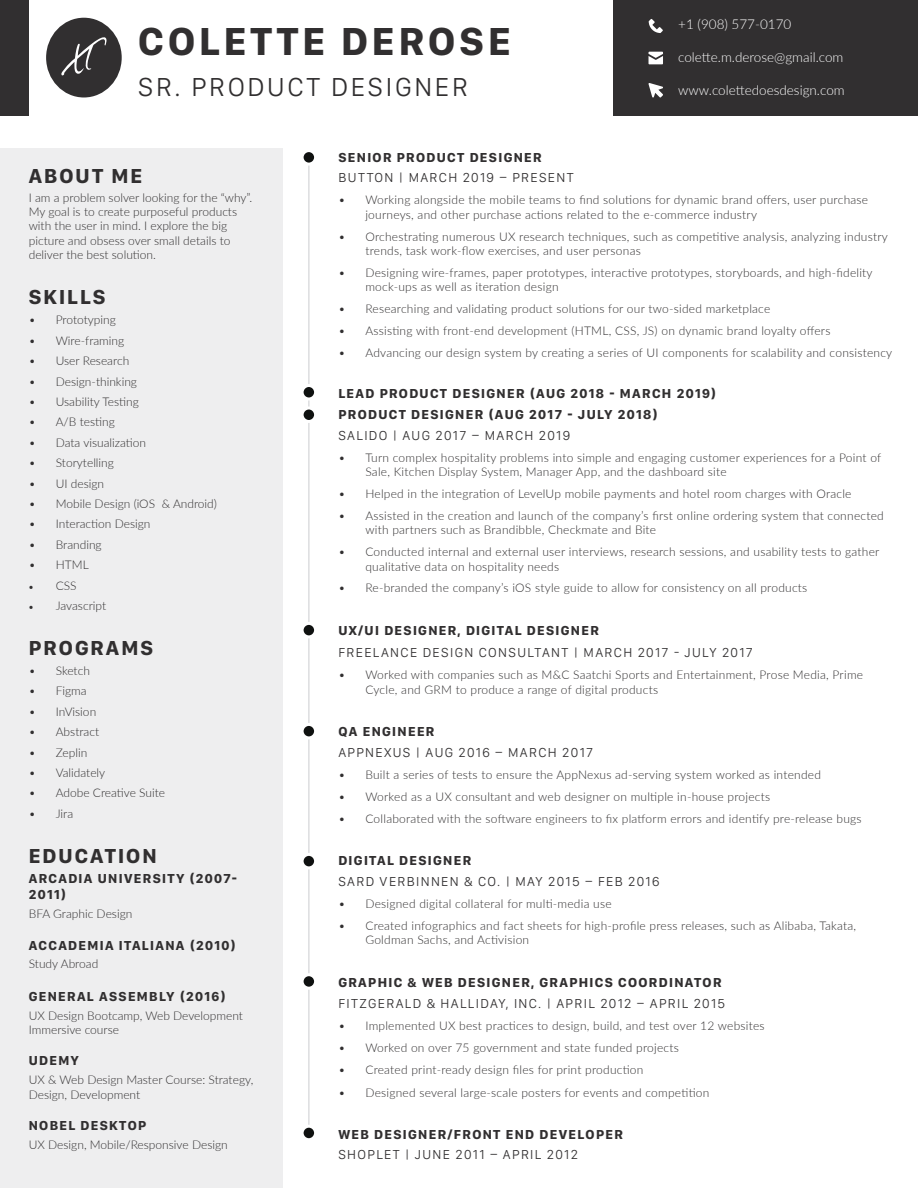
<style>
.page{position:relative;width:918px;height:1188px;background:#fff}
.page>*{position:absolute;margin:0;border:0;box-sizing:border-box;transform-origin:0 0}
.t1{font:700 40.5px "SF Compact Display";letter-spacing:.1em;color:#312f30}
.t2{font:300 27px "SF Compact Display";letter-spacing:.1em;color:#312f30}
.t3{font:700 21px "SF Compact Display";letter-spacing:.1em;color:#312f30}
.t4{font:700 13.5px/20.7px "SF Compact Display";letter-spacing:.1em;color:#312f30}
.t5{font:300 13.5px "SF Compact Display";letter-spacing:.1em;color:#312f30}
.t6{font:300 13.5px "Lato";color:#fff}
.t7{font:300 12px/14.4px "Lato";letter-spacing:.02em;color:#312f30}
.t8{font:300 12px/14.4px "Lato";color:#312f30}
.s1{font-family:"Minion Pro";font-weight:400}
</style>
<div class="page">
<hr style="left:308px;top:157px;width:2px;height:983px;background:#dcdddf">
<div style="left:0;top:149px;width:283px;height:1039px;background:#eeeeef"></div>
<svg style="left:46px;top:18px;width:76px;height:79px"></svg>
<div style="left:614px;top:0;width:304px;height:115px;background:#312f30"></div>
<div style="left:0;top:0;width:29px;height:115px;background:#312f30"></div>
<svg style="left:649px;top:19px;width:14px;height:14px"></svg>
<svg style="left:648px;top:83px;width:15px;height:15px"></svg>
<svg style="left:649px;top:52px;width:14px;height:12px"></svg>
<div style="left:302px;top:151px;width:14px;height:13px;background:#0f1110;border-radius:50%"></div>
<div style="left:301px;top:149px;width:16px;height:17px;border:3px solid #fff;border-radius:50%"></div>
<div style="left:302px;top:386px;width:14px;height:13px;background:#0f1110;border-radius:50%"></div>
<div style="left:301px;top:384px;width:16px;height:16px;border:3px solid #fff;border-radius:50%"></div>
<div style="left:302px;top:408px;width:14px;height:14px;background:#0f1110;border-radius:50%"></div>
<div style="left:301px;top:406px;width:16px;height:17px;border:3px solid #fff;border-radius:50%"></div>
<div style="left:302px;top:623px;width:14px;height:14px;background:#0f1110;border-radius:50%"></div>
<div style="left:301px;top:622px;width:16px;height:16px;border:3px solid #fff;border-radius:50%"></div>
<div style="left:302px;top:724px;width:14px;height:14px;background:#0f1110;border-radius:50%"></div>
<div style="left:301px;top:723px;width:16px;height:16px;border:3px solid #fff;border-radius:50%"></div>
<div style="left:302px;top:854px;width:14px;height:14px;background:#0f1110;border-radius:50%"></div>
<div style="left:301px;top:853px;width:16px;height:16px;border:3px solid #fff;border-radius:50%"></div>
<div style="left:302px;top:975px;width:14px;height:13px;background:#0f1110;border-radius:50%"></div>
<div style="left:301px;top:973px;width:16px;height:17px;border:3px solid #fff;border-radius:50%"></div>
<div style="left:302px;top:1126px;width:14px;height:14px;background:#0f1110;border-radius:50%"></div>
<div style="left:301px;top:1125px;width:16px;height:16px;border:3px solid #fff;border-radius:50%"></div>
<h1 class="t1" style="left:138px;top:13px;width:374px">COLETTE DEROSE</h1>
<h2 class="t2" style="left:138px;top:69px;width:331px">SR. PRODUCT DESIGNER</h2>
<p class="t6" style="left:678px;top:14px;width:115px">+1 (908) 577-0170</p>
<p class="t6" style="left:678px;top:47px;width:167px">colette.m.derose@gmail.com</p>
<p class="t6" style="left:678px;top:80px;width:168px">www.colettedoesdesign.com</p>
<h3 class="t3" style="left:29px;top:161px;width:115px">ABOUT ME</h3>
<p class="t8" style="left:29px;top:190px;width:225px">I am a problem solver looking for the “why”.<br>My goal is to create purposeful products with the user in mind. I explore the big picture and obsess over small details to deliver the best solution.</p>
<h3 class="t3" style="left:29px;top:282px;width:78px">SKILLS</h3>
<p class="t8" style="left:29px;top:312px;width:89px">• Prototyping</p>
<p class="t8" style="left:29px;top:333px;width:97px">• Wire-framing</p>
<p class="t8" style="left:29px;top:353px;width:102px">• User Research</p>
<p class="t8" style="left:29px;top:374px;width:110px">• Design-thinking</p>
<p class="t8" style="left:29px;top:394px;width:112px">• Usability Testing</p>
<p class="t7" style="left:29px;top:414px;width:88px">• A/B testing</p>
<p class="t8" style="left:29px;top:435px;width:119px">• Data visualization</p>
<p class="t8" style="left:29px;top:455px;width:87px">• Storytelling</p>
<p class="t8" style="left:29px;top:476px;width:77px">• UI design</p>
<p class="t8" style="left:29px;top:496px;width:190px">• Mobile Design (iOS &amp; Android)</p>
<p class="t8" style="left:29px;top:516px;width:123px">• Interaction Design</p>
<p class="t8" style="left:29px;top:537px;width:74px">• Branding</p>
<p class="t7" style="left:29px;top:557px;width:61px">• HTML</p>
<p class="t7" style="left:29px;top:578px;width:49px"><span class="s1">•</span> CSS</p>
<p class="t8" style="left:29px;top:598px;width:79px"><span class="s1">•</span> Javascript</p>
<h3 class="t3" style="left:29px;top:633px;width:126px">PROGRAMS</h3>
<p class="t7" style="left:29px;top:663px;width:63px">• Sketch</p>
<p class="t7" style="left:29px;top:683px;width:59px">• Figma</p>
<p class="t8" style="left:29px;top:704px;width:69px">• InVision</p>
<p class="t8" style="left:29px;top:724px;width:72px">• Abstract</p>
<p class="t7" style="left:29px;top:745px;width:60px">• Zeplin</p>
<p class="t8" style="left:29px;top:765px;width:78px">• Validately</p>
<p class="t8" style="left:29px;top:785px;width:138px">• Adobe Creative Suite</p>
<p class="t7" style="left:29px;top:806px;width:46px">• Jira</p>
<h3 class="t3" style="left:29px;top:841px;width:129px">EDUCATION</h3>
<p class="t4" style="left:29px;top:870px;width:210px;line-height:16.2px">ARCADIA UNIVERSITY (2007-<br>2011)</p>
<p class="t8" style="left:29px;top:906px;width:105px">BFA Graphic Design</p>
<p class="t4" style="left:29px;top:934px;width:209px">ACCADEMIA ITALIANA (2010)</p>
<p class="t8" style="left:29px;top:956px;width:71px">Study Abroad</p>
<p class="t4" style="left:29px;top:985px;width:198px">GENERAL ASSEMBLY (2016)</p>
<p class="t8" style="left:29px;top:1008px;width:216px">UX Design Bootcamp, Web Development<br>Immersive course</p>
<p class="t4" style="left:29px;top:1050px;width:51px">UDEMY</p>
<p class="t8" style="left:29px;top:1072px;width:226px">UX &amp; Web Design Master Course: Strategy,<br>Design, Development</p>
<p class="t4" style="left:29px;top:1114px;width:119px">NOBEL DESKTOP</p>
<p class="t8" style="left:29px;top:1137px;width:201px">UX Design, Mobile/Responsive Design</p>
<p class="t4" style="left:338px;top:146px;width:205px">SENIOR PRODUCT DESIGNER</p>
<p class="t5" style="left:338px;top:169px;width:237px">BUTTON | MARCH 2019 – PRESENT</p>
<p class="t7" style="left:365px;top:192px;width:504px;text-indent:-27px">• Working alongside the mobile teams to find solutions for dynamic brand offers, user purchase journeys, and other purchase actions related to the e-commerce industry</p>
<p class="t7" style="left:365px;top:229px;width:524px;text-indent:-27px">• Orchestrating numerous UX research techniques, such as competitive analysis, analyzing industry trends, task work-flow exercises, and user personas</p>
<p class="t7" style="left:365px;top:265px;width:509px;text-indent:-27px">• Designing wire-frames, paper prototypes, interactive prototypes, storyboards, and high-fidelity mock-ups as well as iteration design</p>
<p class="t7" style="left:338px;top:301px;width:433px">• Researching and validating product solutions for our two-sided marketplace</p>
<p class="t7" style="left:338px;top:323px;width:494px">• Assisting with front-end development (HTML, CSS, JS) on dynamic brand loyalty offers</p>
<p class="t7" style="left:338px;top:345px;width:555px">• Advancing our design system by creating a series of UI components for scalability and consistency</p>
<p class="t4" style="left:338px;top:383px;width:379px">LEAD PRODUCT DESIGNER (AUG 2018 - MARCH 2019)<br>PRODUCT DESIGNER (AUG 2017 - JULY 2018)</p>
<p class="t5" style="left:338px;top:426px;width:233px">SALIDO | AUG 2017 – MARCH 2019</p>
<p class="t7" style="left:365px;top:450px;width:517px;text-indent:-27px">• Turn complex hospitality problems into simple and engaging customer experiences for a Point of<br>Sale, Kitchen Display System, Manager App, and the dashboard site</p>
<p class="t7" style="left:338px;top:486px;width:515px">• Helped in the integration of LevelUp mobile payments and hotel room charges with Oracle</p>
<p class="t7" style="left:365px;top:508px;width:520px;text-indent:-27px">• Assisted in the creation and launch of the company’s first online ordering system that connected with partners such as Brandibble, Checkmate and Bite</p>
<p class="t7" style="left:365px;top:544px;width:516px;text-indent:-27px">• Conducted internal and external user interviews, research sessions, and usability tests to gather qualitative data on hospitality needs</p>
<p class="t7" style="left:338px;top:581px;width:470px">• Re-branded the company’s iOS style guide to allow for consistency on all products</p>
<p class="t4" style="left:338px;top:620px;width:262px">UX/UI DESIGNER, DIGITAL DESIGNER</p>
<p class="t5" style="left:338px;top:644px;width:416px">FREELANCE DESIGN CONSULTANT | MARCH 2017 - JULY 2017</p>
<p class="t7" style="left:365px;top:667px;width:499px;text-indent:-27px">• Worked with companies such as M&amp;C Saatchi Sports and Entertainment, Prose Media, Prime<br>Cycle, and GRM to produce a range of digital products</p>
<p class="t4" style="left:338px;top:721px;width:98px">QA ENGINEER</p>
<p class="t5" style="left:338px;top:743px;width:256px">APPNEXUS | AUG 2016 – MARCH 2017</p>
<p class="t7" style="left:338px;top:767px;width:484px">• Built a series of tests to ensure the AppNexus ad-serving system worked as intended</p>
<p class="t7" style="left:338px;top:789px;width:433px">• Worked as a UX consultant and web designer on multiple in-house projects</p>
<p class="t7" style="left:338px;top:811px;width:525px">• Collaborated with the software engineers to fix platform errors and identify pre-release bugs</p>
<p class="t4" style="left:338px;top:850px;width:134px">DIGITAL DESIGNER</p>
<p class="t5" style="left:338px;top:873px;width:323px">SARD VERBINNEN &amp; CO. | MAY 2015 – FEB 2016</p>
<p class="t7" style="left:338px;top:896px;width:275px">• Designed digital collateral for multi-media use</p>
<p class="t7" style="left:365px;top:918px;width:492px;text-indent:-27px">• Created infographics and fact sheets for high-profile press releases, such as Alibaba, Takata,<br>Goldman Sachs, and Activision</p>
<p class="t4" style="left:338px;top:972px;width:385px">GRAPHIC &amp; WEB DESIGNER, GRAPHICS COORDINATOR</p>
<p class="t5" style="left:338px;top:994px;width:388px">FITZGERALD &amp; HALLIDAY, INC. | APRIL 2012 – APRIL 2015</p>
<p class="t7" style="left:338px;top:1018px;width:428px">• Implemented UX best practices to design, build, and test over 12 websites</p>
<p class="t7" style="left:338px;top:1040px;width:342px">• Worked on over 75 government and state funded projects</p>
<p class="t7" style="left:338px;top:1062px;width:307px">• Created print-ready design files for print production</p>
<p class="t7" style="left:338px;top:1085px;width:373px">• Designed several large-scale posters for events and competition</p>
<p class="t4" style="left:338px;top:1123px;width:286px">WEB DESIGNER/FRONT END DEVELOPER</p>
<p class="t5" style="left:338px;top:1146px;width:241px">SHOPLET | JUNE 2011 – APRIL 2012</p>
</div>
